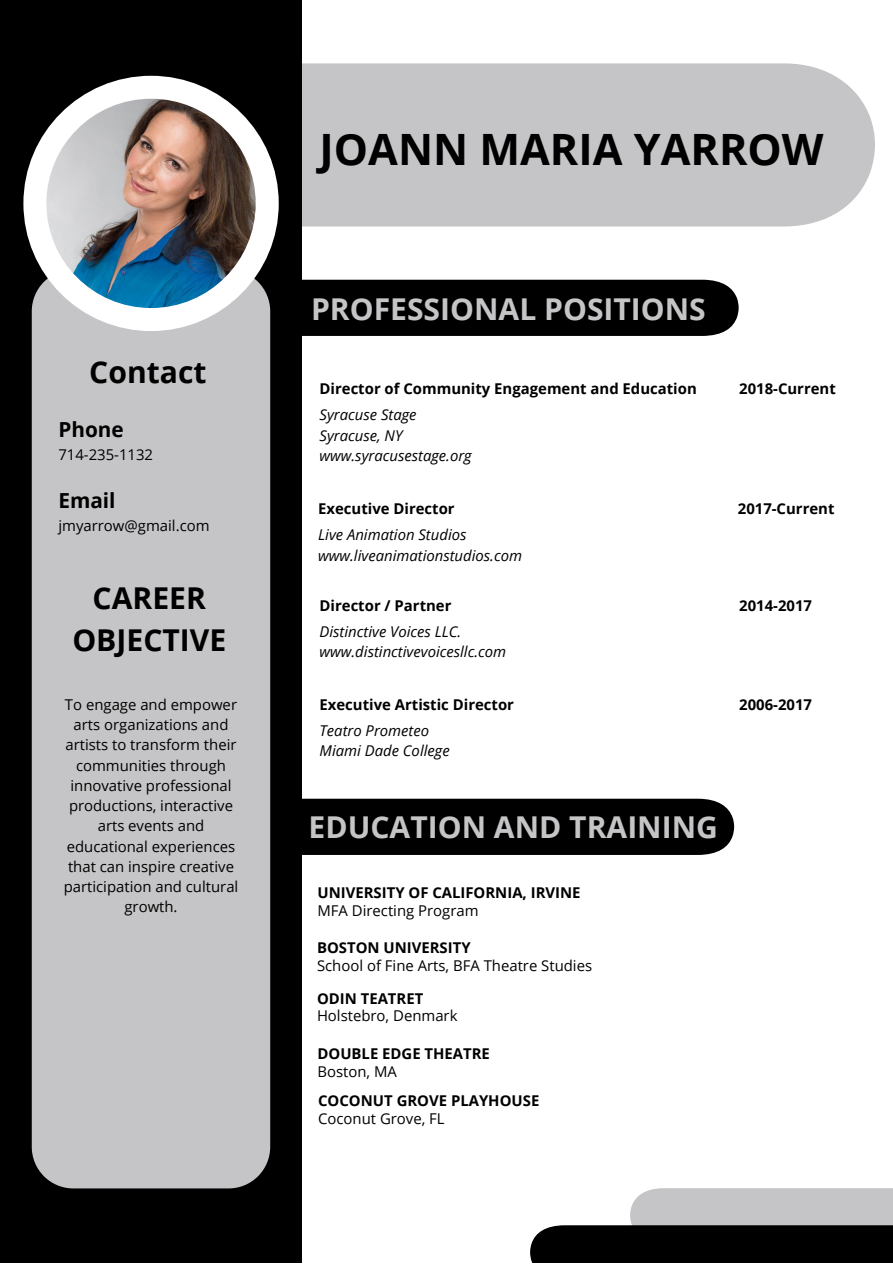
<style>
.page{position:relative;width:893px;height:1264px;background:#fff}
.page>*{position:absolute;margin:0;border:0;box-sizing:border-box;transform-origin:0 0}
.t1{font:700 43.2px "Open Sans";color:#000}
.t2{font:700 30.15px "Open Sans";color:#c5c5c7}
.t3{font:700 30.15px/41.5px "Open Sans";color:#000;text-align:center}
.t4{font:700 20.7px "Open Sans";color:#000}
.t5{font:14.85px/20.2px "Open Sans";color:#000;text-align:center}
.t6{font:700 14.85px "Open Sans";color:#000}
.t7{font:italic 14.85px/20.2px "Open Sans";color:#000}
</style>
<div class="page">
<div style="left:301px;top:63px;width:573px;height:163px;background:#c5c5c7"></div>
<div style="left:301px;top:280px;width:437px;height:56px;background:#000"></div>
<div style="left:301px;top:798px;width:433px;height:57px;background:#000"></div>
<div style="left:0;top:0;width:301px;height:1262px;background:#000"></div>
<div style="left:32px;top:271px;width:238px;height:917px;background:#c5c5c7"></div>
<div style="left:23px;top:76px;width:256px;height:255px;background:#fff;border-radius:50%"></div>
<img style="left:46px;top:99px;width:210px;height:209px;border-radius:50%">
<svg style="left:530px;top:1188px;width:362px;height:74px"></svg>
<h2 class="t3" style="left:89px;top:350px;width:119px">Contact</h2>
<h3 class="t4" style="left:58px;top:415px;width:67px">Phone</h3>
<p class="t5" style="left:58px;top:444px;width:96px">714-235-1132</p>
<h3 class="t4" style="left:58px;top:486px;width:59px">Email</h3>
<p class="t5" style="left:58px;top:515px;width:153px">jmyarrow@gmail.com</p>
<h2 class="t3" style="left:72px;top:577px;width:155px">CAREER<br>OBJECTIVE</h2>
<p class="t5" style="left:64px;top:694px;width:176px">To engage and empower arts organizations and artists to transform their communities through innovative professional productions, interactive arts events and educational experiences that can inspire creative participation and cultural growth.</p>
<h1 class="t1" style="left:319px;top:119px;width:505px">JOANN MARIA YARROW</h1>
<h2 class="t2" style="left:311px;top:287px;width:396px">PROFESSIONAL POSITIONS</h2>
<p class="t6" style="left:319px;top:378px;width:379px">Director of Community Engagement and Education</p>
<p class="t7" style="left:319px;top:404px;width:154px">Syracuse Stage<br>Syracuse, NY www.syracusestage.org</p>
<p class="t6" style="left:318px;top:498px;width:138px">Executive Director</p>
<p class="t7" style="left:318px;top:524px;width:205px">Live Animation Studios www.liveanimationstudios.com</p>
<p class="t6" style="left:319px;top:594px;width:133px">Director / Partner</p>
<p class="t7" style="left:319px;top:621px;width:188px">Distinctive Voices LLC. www.distinctivevoicesllc.com</p>
<p class="t6" style="left:739px;top:378px;width:98px">2018-Current</p>
<p class="t6" style="left:737px;top:498px;width:98px">2017-Current</p>
<p class="t6" style="left:739px;top:594px;width:74px">2014-2017</p>
<p class="t6" style="left:319px;top:693px;width:196px">Executive Artistic Director</p>
<p class="t6" style="left:739px;top:693px;width:74px">2006-2017</p>
<p class="t7" style="left:319px;top:720px;width:132px">Teatro Prometeo<br>Miami Dade College</p>
<h2 class="t2" style="left:308px;top:806px;width:411px">EDUCATION AND TRAINING</h2>
<p class="t6" style="left:317px;top:882px;width:264px">UNIVERSITY OF CALIFORNIA, IRVINE</p>
<p class="t5" style="left:317px;top:899px;width:163px">MFA Directing Program</p>
<p class="t6" style="left:317px;top:937px;width:155px">BOSTON UNIVERSITY</p>
<p class="t5" style="left:317px;top:954px;width:276px">School of Fine Arts, BFA Theatre Studies</p>
<p class="t6" style="left:317px;top:988px;width:108px">ODIN TEATRET</p>
<p class="t5" style="left:317px;top:1005px;width:142px">Holstebro, Denmark</p>
<p class="t6" style="left:317px;top:1043px;width:174px">DOUBLE EDGE THEATRE</p>
<p class="t5" style="left:317px;top:1060px;width:81px">Boston, MA</p>
<p class="t6" style="left:318px;top:1090px;width:223px">COCONUT GROVE PLAYHOUSE</p>
<p class="t5" style="left:318px;top:1107px;width:128px">Coconut Grove, FL</p>
</div>
